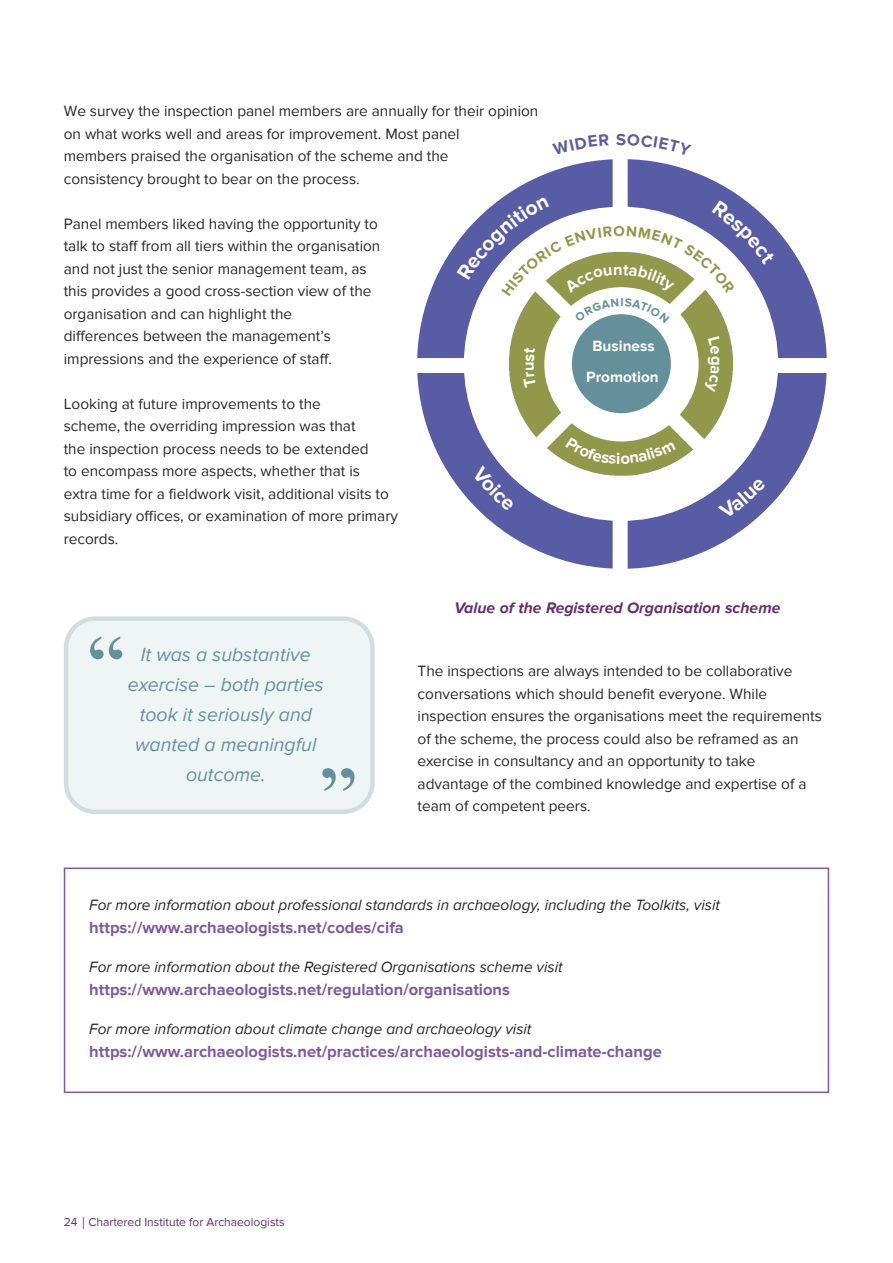
<style>
.page{position:relative;width:893px;height:1263px;background:#fff}
.page>*{position:absolute;margin:0;border:0;box-sizing:border-box;transform-origin:0 0}
.t1{font:90px "Times New Roman";color:#64909c}
.t2{font:italic 19.5px/30px "Proxima Nova";color:#64909c;text-align:center}
.t3{font:700 16.8px "Proxima Nova";color:#585ca5}
.t4{font:700 16.5px "Proxima Nova";color:#8058a1}
.t5{font:700 16.5px "Proxima Nova";color:#fff}
.t6{font:italic 700 15.75px "Proxima Nova";color:#652d6f}
.t7{font:15.3px/22.5px "Proxima Nova";color:#272627}
.t8{font:italic 15.3px "Proxima Nova";color:#272627}
.t9{font:700 15.3px/30.9px "Proxima Nova";color:#fff;text-align:center}
.t10{font:700 15px "Proxima Nova";color:#92984a}
.t11{font:12px "Proxima Nova";color:#652d6f}
.t12{font:700 11.85px "Proxima Nova";color:#64909c}
</style>
<div class="page">
<svg style="left:64px;top:616px;width:311px;height:198px"></svg>
<div style="left:64px;top:867px;width:765px;height:226px;border:2px solid #8058a1"></div>
<div style="left:417px;top:159px;width:410px;height:410px;background:#585ca5;border-radius:50%"></div>
<div style="left:388px;top:358px;width:480px;height:15px;background:#fff"></div>
<div style="left:613px;top:124px;width:15px;height:479px;background:#fff"></div>
<svg style="left:448px;top:191px;width:345px;height:345px"></svg>
<svg style="left:502px;top:323px;width:238px;height:159px"></svg>
<div style="left:544px;top:287px;width:155px;height:154px;background:#fff;border-radius:50%"></div>
<div style="left:572px;top:314px;width:99px;height:99px;background:#64909c;border-radius:50%"></div>
<div style="left:565px;top:437px;width:111px;height:27px;background:#92984a"></div>
<svg style="left:472px;top:465px;width:42px;height:46px"></svg>
<svg style="left:718px;top:478px;width:48px;height:41px"></svg>
<svg style="left:457px;top:197px;width:318px;height:126px"></svg>
<svg style="left:523px;top:347px;width:13px;height:40px"></svg>
<svg style="left:704px;top:337px;width:16px;height:55px"></svg>
<p class="t7" style="left:64px;top:100px;width:476px">We survey the inspection panel members are annually for their opinion on what works well and areas for improvement. Most panel<br>members praised the organisation of the scheme and the<br>consistency brought to bear on the process.</p>
<p class="t7" style="left:64px;top:213px;width:318px">Panel members liked having the opportunity to talk to staff from all tiers within the organisation and not just the senior management team, as this provides a good cross-section view of the organisation and can highlight the<br>differences between the management’s impressions and the experience of staff.</p>
<p class="t7" style="left:64px;top:393px;width:336px">Looking at future improvements to the<br>scheme, the overriding impression was that<br>the inspection process needs to be extended<br>to encompass more aspects, whether that is<br>extra time for a fieldwork visit, additional visits to subsidiary offices, or examination of more primary records.</p>
<p class="t3" style="left:616px;top:130px;width:12px">S</p>
<p class="t10" style="left:613px;top:222px;width:13px">O</p>
<p class="t5" style="left:613px;top:260px;width:11px">n</p>
<p class="t12" style="left:621px;top:295px;width:5px">I</p>
<p class="t9" style="left:586px;top:331px;width:74px">Business<br>Promotion</p>
<h1 class="t1" style="left:82px;top:617px;width:50px">‘‘</h1>
<p class="t2" style="left:128px;top:640px;width:197px">It was a substantive exercise – both parties took it seriously and wanted a meaningful outcome.</p>
<h1 class="t1" style="left:363px;top:810px;width:50px;rotate:-180deg">‘‘</h1>
<p class="t6" style="left:455px;top:598px;width:327px">Value of the Registered Organisation scheme</p>
<p class="t7" style="left:418px;top:660px;width:406px">The inspections are always intended to be collaborative conversations which should benefit everyone. While inspection ensures the organisations meet the requirements of the scheme, the process could also be reframed as an exercise in consultancy and an opportunity to take advantage of the combined knowledge and expertise of a team of competent peers.</p>
<p class="t8" style="left:89px;top:896px;width:632px">For more information about professional standards in archaeology, including the Toolkits, visit</p>
<p class="t4" style="left:89px;top:917px;width:316px">https://www.archaeologists.net/codes/cifa</p>
<p class="t8" style="left:89px;top:958px;width:475px">For more information about the Registered Organisations scheme visit</p>
<p class="t4" style="left:89px;top:979px;width:422px">https://www.archaeologists.net/regulation/organisations</p>
<p class="t8" style="left:89px;top:1020px;width:444px">For more information about climate change and archaeology visit</p>
<p class="t4" style="left:89px;top:1041px;width:574px">https://www.archaeologists.net/practices/archaeologists-and-climate-change</p>
<p class="t11" style="left:64px;top:1215px;width:222px">24 Chartered Institute for Archaeologists</p>
</div>
